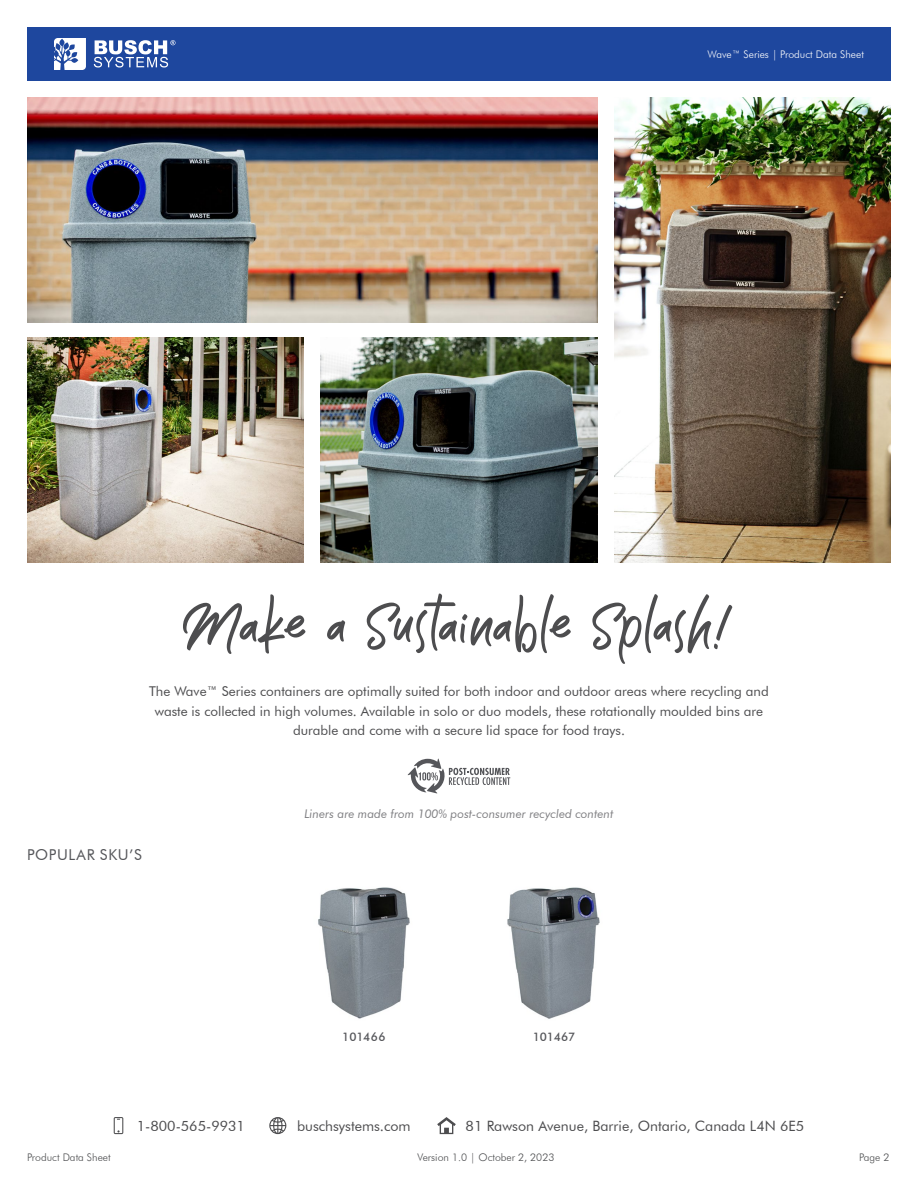
<style>
.page{position:relative;width:918px;height:1188px;background:#fff}
.page>*{position:absolute;margin:0;border:0;box-sizing:border-box;transform-origin:0 0}
.t1{font:54px "The Wave";letter-spacing:.01em;color:#4d4d4f}
.t2{font:15px "Futura BT";letter-spacing:.045em;color:#55565a}
.t3{font:14.25px "Futura BT";color:#4d4d4f}
.t4{font:13.5px/19.5px "Futura BT";color:#4d4d4f;text-align:center}
.t5{font:italic 12px "Futura BT";color:#808083}
.t6{font:500 11.85px "Futura BT";letter-spacing:-.005em;color:#55565a}
.t7{font:300 10.5px "Futura BT";color:#4c4d4f}
.t8{font:300 10.5px "Futura BT";color:#fff}
</style>
<div class="page">
<svg style="left:437px;top:1117px;width:19px;height:17px"></svg>
<svg style="left:114px;top:1117px;width:9px;height:17px"></svg>
<svg style="left:269px;top:1117px;width:17px;height:17px"></svg>
<div style="left:27px;top:27px;width:864px;height:54px;background:#1e479e"></div>
<svg style="left:54px;top:38px;width:32px;height:32px"></svg>
<svg style="left:94px;top:40px;width:82px;height:28px"></svg>
<img style="left:321px;top:338px;width:276px;height:225px">
<img style="left:614px;top:98px;width:277px;height:465px">
<img style="left:27px;top:338px;width:277px;height:225px">
<img style="left:27px;top:98px;width:570px;height:225px">
<svg style="left:408px;top:759px;width:102px;height:34px"></svg>
<img style="left:507px;top:887px;width:93px;height:132px">
<img style="left:318px;top:887px;width:92px;height:132px">
<p class="t8" style="left:708px;top:48px;width:158px">Wave™ Series | Product Data Sheet</p>
<h1 class="t1" style="left:183px;top:592px;width:554px">Make a Sustainable Splash!</h1>
<p class="t4" style="left:149px;top:682px;width:621px">The Wave™ Series containers are optimally suited for both indoor and outdoor areas where recycling and waste is collected in high volumes. Available in solo or duo models, these rotationally moulded bins are durable and come with a secure lid space for food trays.</p>
<p class="t2" style="left:27px;top:845px;width:116px">POPULAR SKU’S</p>
<p class="t5" style="left:304px;top:806px;width:311px">Liners are made from 100% post-consumer recycled content</p>
<p class="t6" style="left:342px;top:1030px;width:45px">101466</p>
<p class="t6" style="left:533px;top:1030px;width:44px">101467</p>
<p class="t3" style="left:137px;top:1117px;width:110px">1-800-565-9931</p>
<p class="t3" style="left:297px;top:1117px;width:115px">buschsystems.com</p>
<p class="t3" style="left:466px;top:1117px;width:340px">81 Rawson Avenue, Barrie, Ontario, Canada L4N 6E5</p>
<p class="t7" style="left:27px;top:1151px;width:85px">Product Data Sheet</p>
<p class="t7" style="left:418px;top:1151px;width:138px">Version 1.0 | October 2, 2023</p>
<p class="t7" style="left:859px;top:1151px;width:32px">Page 2</p>
</div>
